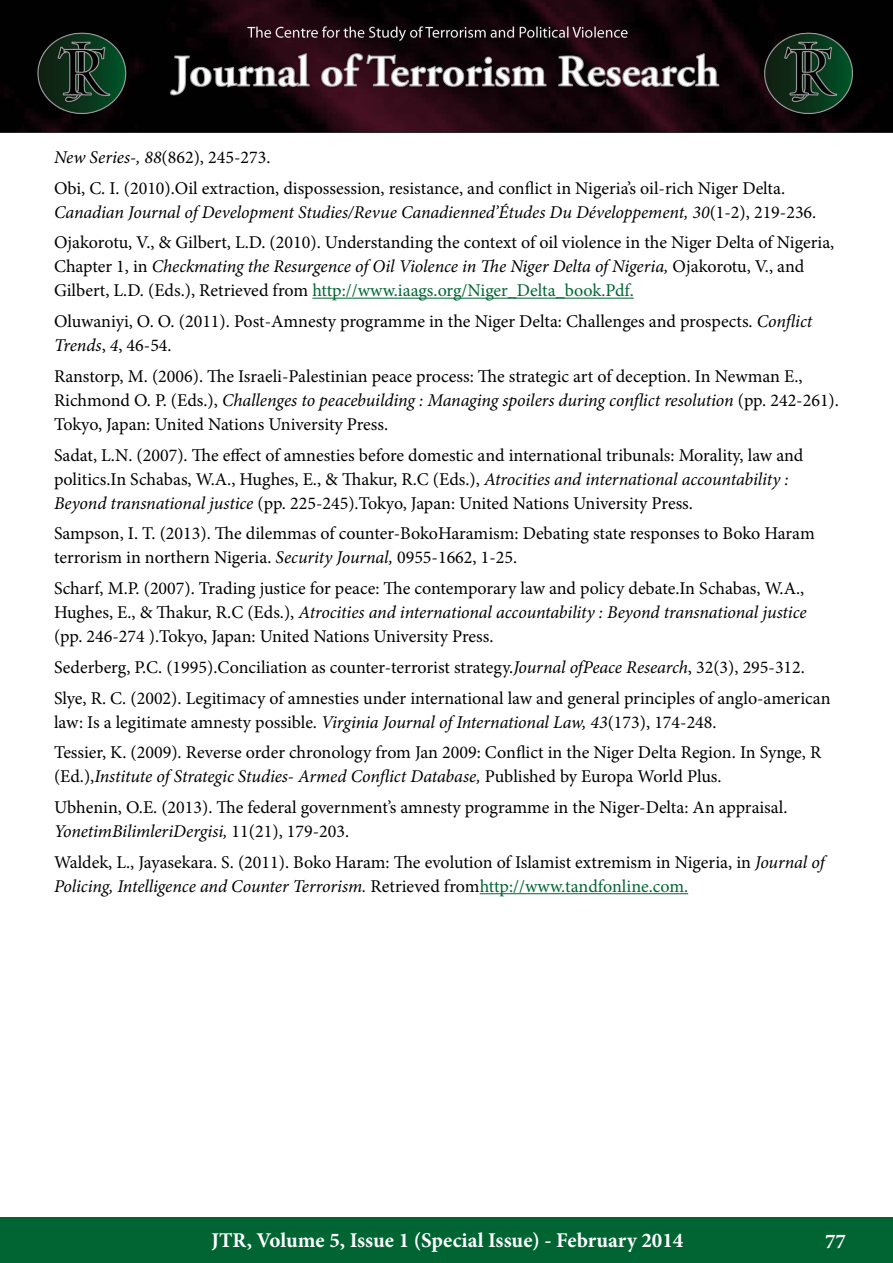
<style>
.page{position:relative;width:893px;height:1263px;background:#fff}
.page>*{position:absolute;margin:0;border:0;box-sizing:border-box;transform-origin:0 0}
.t1{font:700 21px "Minion Pro";color:#fff}
.t2{font:18px/24px "Minion Pro";color:#000}
.t3{font:italic 18px/24px "Minion Pro";letter-spacing:-.01em;color:#000}
.s1{font-style:italic}
.s2{font-style:normal}
.s3{font-style:normal;color:#006533}
</style>
<div class="page">
<div style="left:0;top:1217px;width:893px;height:46px;background:#006533"></div>
<img style="left:0;top:0;width:893px;height:133px">
<hr style="left:312px;top:298px;width:322px;height:1px;background:#006533">
<hr style="left:480px;top:893px;width:208px;height:1px;background:#006533">
<p class="t2" style="left:54px;top:142px;width:733px;line-height:30.8px"><span class="s1">New Series-, 88</span>(862), 245-273.<br>Obi, C. I. (2010).Oil extraction, dispossession, resistance, and conflict in Nigeria’s oil-rich Niger Delta.</p>
<p class="t2" style="left:54px;top:197px;width:782px;line-height:30.8px"><span class="s1">Canadian Journal of Development Studies/Revue Canadienned’Études Du Développement, 30</span>(1-2), 219-236.<br>Ojakorotu, V., &amp; Gilbert, L.D. (2010). Understanding the context of oil violence in the Niger Delta of Nigeria,</p>
<p class="t3" style="left:54px;top:255px;width:752px"><span class="s2">Chapter 1, in</span> Checkmating the Resurgence of Oil Violence in The Niger Delta of Nigeria, <span class="s2">Ojakorotu, V., and<br>Gilbert, L.D. (Eds.), Retrieved from</span> <span class="s3">http://www.iaags.org/Niger_Delta_book.Pdf.</span></p>
<p class="t2" style="left:54px;top:309px;width:760px">Oluwaniyi, O. O. (2011). Post-Amnesty programme in the Niger Delta: Challenges and prospects. <span class="s1">Conflict<br>Trends</span>, <span class="s1">4</span>, 46-54.</p>
<p class="t2" style="left:54px;top:364px;width:786px">Ranstorp, M. (2006). The Israeli-Palestinian peace process: The strategic art of deception. In Newman E.,<br>Richmond O. P. (Eds.), <span class="s1">Challenges to peacebuilding : Managing spoilers during conflict resolution</span> (pp. 242-261).<br>Tokyo, Japan: United Nations University Press.</p>
<p class="t2" style="left:54px;top:443px;width:751px">Sadat, L.N. (2007). The effect of amnesties before domestic and international tribunals: Morality, law and politics.In Schabas, W.A., Hughes, E., &amp; Thakur, R.C (Eds.), <span class="s1">Atrocities and international accountability :<br>Beyond transnational justice</span> (pp. 225-245).Tokyo, Japan: United Nations University Press.</p>
<p class="t2" style="left:54px;top:522px;width:762px">Sampson, I. T. (2013). The dilemmas of counter-BokoHaramism: Debating state responses to Boko Haram terrorism in northern Nigeria. <span class="s1">Security Journal,</span> 0955-1662, 1-25.</p>
<p class="t2" style="left:54px;top:576px;width:754px">Scharf, M.P. (2007). Trading justice for peace: The contemporary law and policy debate.In Schabas, W.A.,<br>Hughes, E., &amp; Thakur, R.C (Eds.), <span class="s1">Atrocities and international accountability : Beyond transnational justice </span>(pp. 246-274 ).Tokyo, Japan: United Nations University Press.</p>
<p class="t2" style="left:54px;top:652px;width:778px;line-height:30.8px">Sederberg, P.C. (1995).Conciliation as counter-terrorist strategy.<span class="s1">Journal ofPeace Research</span>, 32(3), 295-312.<br>Slye, R. C. (2002). Legitimacy of amnesties under international law and general principles of anglo-american</p>
<p class="t2" style="left:54px;top:706px;width:769px;line-height:30.8px">law: Is a legitimate amnesty possible. <span class="s1">Virginia Journal of International Law, 43</span>(173), 174-248.<br>Tessier, K. (2009). Reverse order chronology from Jan 2009: Conflict in the Niger Delta Region. In Synge, R</p>
<p class="t2" style="left:54px;top:761px;width:735px;line-height:30.8px">(Ed.),<span class="s1">Institute of Strategic Studies- Armed Conflict Database,</span> Published by Europa World Plus.<br>Ubhenin, O.E. (2013). The federal government’s amnesty programme in the Niger-Delta: An appraisal.</p>
<p class="t2" style="left:54px;top:816px;width:772px;line-height:30.8px"><span class="s1">YonetimBilimleriDergisi,</span> 11(21), 179-203.<br>Waldek, L., Jayasekara. S. (2011). Boko Haram: The evolution of Islamist extremism in Nigeria, in <span class="s1">Journal of</span></p>
<p class="t3" style="left:54px;top:874px;width:636px">Policing, Intelligence and Counter Terrorism. <span class="s2">Retrieved from</span><span class="s3">http://www.tandfonline.com.</span></p>
<p class="t1" style="left:211px;top:1225px;width:473px">JTR, Volume 5, Issue 1 (Special Issue) - February 2014</p>
<p class="t1" style="left:825px;top:1226px;width:22px">77</p>
</div>
